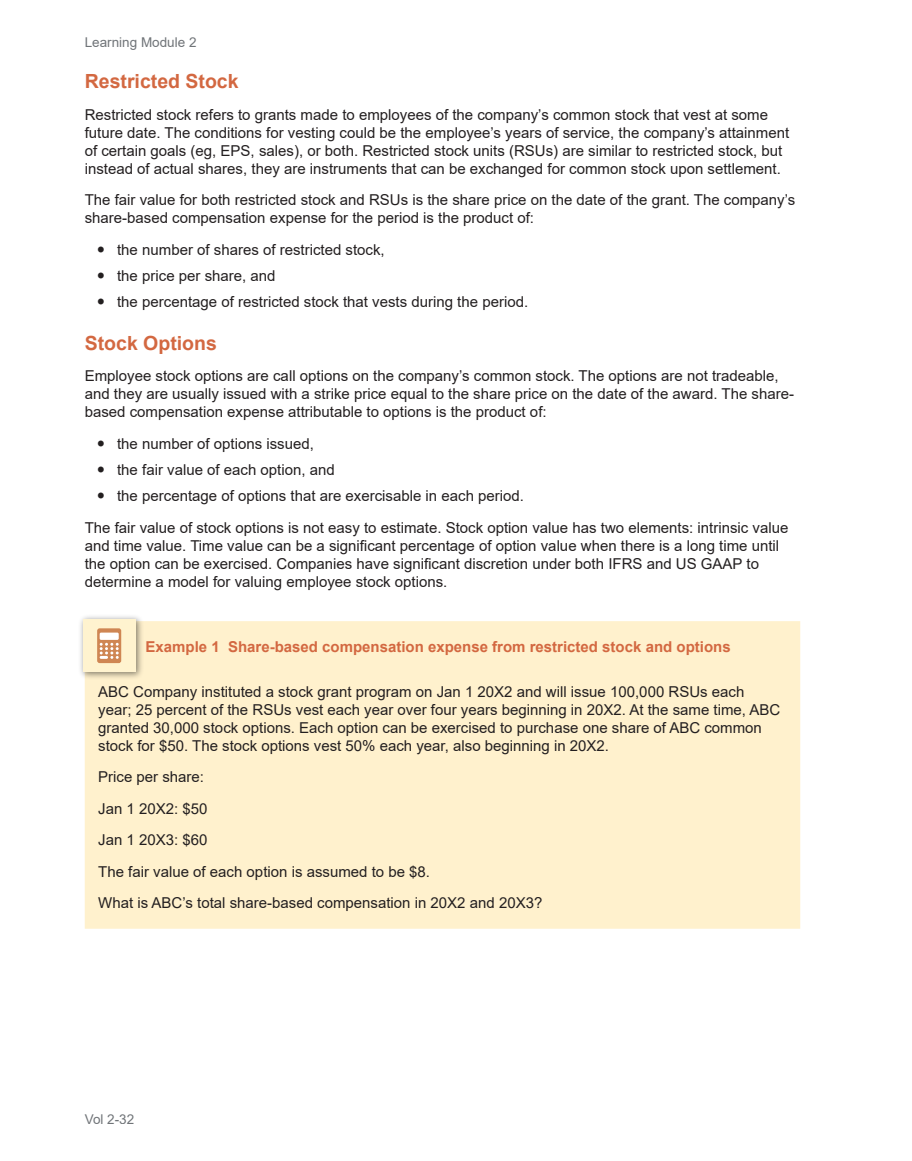
<style>
.page{position:relative;width:912px;height:1161px;background:#fff}
.page>*{position:absolute;margin:0;border:0;box-sizing:border-box;transform-origin:0 0}
.t1{font:700 19.5px "Arial";color:#d36841}
.t2{font:15px/18px "Arial";color:#231f20}
.t3{font:700 15px "Arial";color:#d36841}
.t4{font:13.5px "Arial";color:#707478}
</style>
<div class="page">
<div style="left:85px;top:621px;width:715px;height:308px;background:#fff1cd"></div>
<img style="left:80px;top:616px;width:66px;height:67px">
<div style="left:83px;top:619px;width:53px;height:53px;background:#fff3cf"></div>
<div style="left:97px;top:628px;width:24px;height:35px;background:#cf8653;border-radius:2px"></div>
<div style="left:100px;top:633px;width:19px;height:7px;background:#fff"></div>
<svg style="left:100px;top:643px;width:19px;height:16px"></svg>
<p class="t4" style="left:85px;top:33px;width:113px">Learning Module 2</p>
<h1 class="t1" style="left:85px;top:68px;width:155px">Restricted Stock</h1>
<p class="t2" style="left:85px;top:106px;width:706px">Restricted stock refers to grants made to employees of the company’s common stock that vest at some future date. The conditions for vesting could be the employee’s years of service, the company’s attainment of certain goals (eg, EPS, sales), or both. Restricted stock units (RSUs) are similar to restricted stock, but instead of actual shares, they are instruments that can be exchanged for common stock upon settlement.</p>
<p class="t2" style="left:85px;top:191px;width:712px">The fair value for both restricted stock and RSUs is the share price on the date of the grant. The company’s share-based compensation expense for the period is the product of:</p>
<p class="t2" style="left:117px;top:237px;width:413px;line-height:26.1px">the number of shares of restricted stock,<br>the price per share, and<br>the percentage of restricted stock that vests during the period.</p>
<h1 class="t1" style="left:85px;top:329px;width:134px">Stock Options</h1>
<p class="t2" style="left:85px;top:367px;width:711px">Employee stock options are call options on the company’s common stock. The options are not tradeable, and they are usually issued with a strike price equal to the share price on the date of the award. The share&shy;based compensation expense attributable to options is the product of:</p>
<p class="t2" style="left:117px;top:430px;width:408px;line-height:26.1px">the number of options issued,<br>the fair value of each option, and<br>the percentage of options that are exercisable in each period.</p>
<p class="t2" style="left:85px;top:518px;width:705px">The fair value of stock options is not easy to estimate. Stock option value has two elements: intrinsic value and time value. Time value can be a significant percentage of option value when there is a long time until the option can be exercised. Companies have significant discretion under both IFRS and US GAAP to determine a model for valuing employee stock options.</p>
<p class="t3" style="left:146px;top:636px;width:587px">Example 1 Share-based compensation expense from restricted stock and options</p>
<p class="t2" style="left:98px;top:683px;width:684px">ABC Company instituted a stock grant program on Jan 1 20X2 and will issue 100,000 RSUs each year; 25 percent of the RSUs vest each year over four years beginning in 20X2. At the same time, ABC granted 30,000 stock options. Each option can be exercised to purchase one share of ABC common stock for $50. The stock options vest 50% each year, also beginning in 20X2.</p>
<p class="t2" style="left:98px;top:761px;width:446px;line-height:31.5px">Price per share:<br>Jan 1 20X2: $50<br>Jan 1 20X3: $60<br>The fair value of each option is assumed to be $8.<br>What is ABC’s total share-based compensation in 20X2 and 20X3?</p>
<p class="t4" style="left:85px;top:1110px;width:51px">Vol 2-32</p>
</div>
